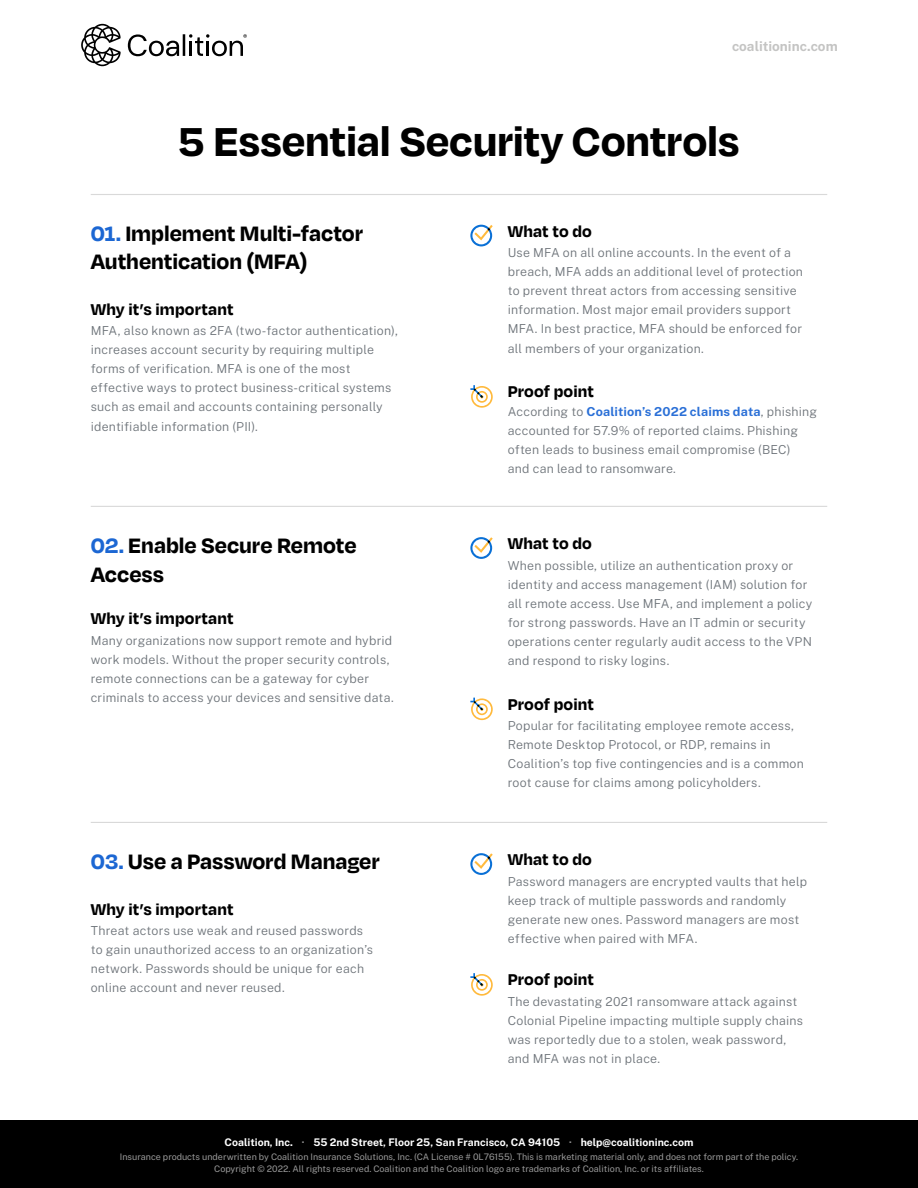
<style>
.page{position:relative;width:918px;height:1188px;background:#fff}
.page>*{position:absolute;margin:0;border:0;box-sizing:border-box;transform-origin:0 0}
.t1{font:700 46.5px "Degular";letter-spacing:-.005em;color:#000}
.t2{font:700 24px/28.5px "Degular";color:#000}
.t3{font:700 18px "Degular";letter-spacing:.01em;color:#000}
.t4{font:700 13.5px "Public Sans";color:#c4c4c3}
.t5{font:300 12.3px/19px "Public Sans";letter-spacing:.015em;color:#6e747a}
.t6{font:700 10.5px "Public Sans";color:#fff}
.t7{font:9px/12px "Public Sans";color:#999;text-align:center}
.s1{color:#1c67d3}
.s2{font-weight:700;color:#2b70d7}
.s3{color:#999}
</style>
<div class="page">
<div style="left:0;top:1120px;width:918px;height:68px;background:#000"></div>
<svg style="left:81px;top:24px;width:40px;height:42px"></svg>
<svg style="left:128px;top:34px;width:51px;height:22px"></svg>
<hr style="left:183px;top:34px;width:2px;height:22px;background:#000">
<svg style="left:189px;top:34px;width:58px;height:22px"></svg>
<hr style="left:91px;top:506px;width:736px;height:1px;background:#d9d9d9">
<hr style="left:91px;top:194px;width:736px;height:1px;background:#d9d9d9">
<hr style="left:91px;top:822px;width:736px;height:1px;background:#d9d9d9">
<svg style="left:470px;top:385px;width:23px;height:23px"></svg>
<svg style="left:470px;top:698px;width:23px;height:22px"></svg>
<svg style="left:470px;top:973px;width:23px;height:23px"></svg>
<svg style="left:470px;top:225px;width:23px;height:21px"></svg>
<svg style="left:470px;top:537px;width:23px;height:22px"></svg>
<svg style="left:470px;top:853px;width:23px;height:22px"></svg>
<p class="t4" style="left:732px;top:37px;width:107px">coalitioninc.com</p>
<h1 class="t1" style="left:178px;top:112px;width:563px">5 Essential Security Controls</h1>
<h2 class="t2" style="left:91px;top:218px;width:274px"><span class="s1">01.</span> Implement Multi-factor<br>Authentication (MFA)</h2>
<h3 class="t3" style="left:508px;top:220px;width:86px">What to do</h3>
<p class="t5" style="left:508px;top:243px;width:297px">Use MFA on all online accounts. In the event of a breach, MFA adds an additional level of protection to prevent threat actors from accessing sensitive information. Most major email providers support MFA. In best practice, MFA should be enforced for all members of your organization.</p>
<h3 class="t3" style="left:91px;top:298px;width:144px">Why it’s important</h3>
<p class="t5" style="left:91px;top:321px;width:309px">MFA, also known as 2FA (two-factor authentication), increases account security by requiring multiple forms of verification. MFA is one of the most effective ways to protect business-critical systems such as email and accounts containing personally identifiable information (PII).</p>
<h3 class="t3" style="left:508px;top:380px;width:88px">Proof point</h3>
<p class="t5" style="left:508px;top:402px;width:311px">According to <span class="s2">Coalition’s 2022 claims data</span>, phishing accounted for 57.9% of reported claims. Phishing often leads to business email compromise (BEC)<br>and can lead to ransomware.</p>
<h2 class="t2" style="left:91px;top:530px;width:267px"><span class="s1">02.</span> Enable Secure Remote<br>Access</h2>
<h3 class="t3" style="left:91px;top:607px;width:144px">Why it’s important</h3>
<p class="t5" style="left:91px;top:630px;width:304px">Many organizations now support remote and hybrid work models. Without the proper security controls, remote connections can be a gateway for cyber criminals to access your devices and sensitive data.</p>
<h2 class="t2" style="left:91px;top:846px;width:291px"><span class="s1">03.</span> Use a Password Manager</h2>
<h3 class="t3" style="left:91px;top:898px;width:144px">Why it’s important</h3>
<p class="t5" style="left:91px;top:921px;width:284px">Threat actors use weak and reused passwords to gain unauthorized access to an organization’s network. Passwords should be unique for each online account and never reused.</p>
<h3 class="t3" style="left:508px;top:532px;width:86px">What to do</h3>
<p class="t5" style="left:508px;top:555px;width:306px">When possible, utilize an authentication proxy or identity and access management (IAM) solution for all remote access. Use MFA, and implement a policy for strong passwords. Have an IT admin or security operations center regularly audit access to the VPN and respond to risky logins.</p>
<h3 class="t3" style="left:508px;top:693px;width:88px">Proof point</h3>
<p class="t5" style="left:508px;top:715px;width:298px">Popular for facilitating employee remote access, Remote Desktop Protocol, or RDP, remains in Coalition’s top five contingencies and is a common root cause for claims among policyholders.</p>
<h3 class="t3" style="left:508px;top:848px;width:86px">What to do</h3>
<p class="t5" style="left:508px;top:871px;width:301px">Password managers are encrypted vaults that help keep track of multiple passwords and randomly generate new ones. Password managers are most effective when paired with MFA.</p>
<h3 class="t3" style="left:508px;top:968px;width:88px">Proof point</h3>
<p class="t5" style="left:508px;top:991px;width:297px">The devastating 2021 ransomware attack against Colonial Pipeline impacting multiple supply chains was reportedly due to a stolen, weak password, and MFA was not in place.</p>
<p class="t6" style="left:225px;top:1135px;width:470px">Coalition, Inc. <span class="s3">·</span> 55 2nd Street, Floor 25, San Francisco, CA 94105 <span class="s3">·</span> help@coalitioninc.com</p>
<p class="t7" style="left:120px;top:1150px;width:680px">Insurance products underwritten by Coalition Insurance Solutions, Inc. (CA License # 0L76155). This is marketing material only, and does not form part of the policy.<br>Copyright © 2022. All rights reserved. Coalition and the Coalition logo are trademarks of Coalition, Inc. or its affiliates.</p>
</div>
